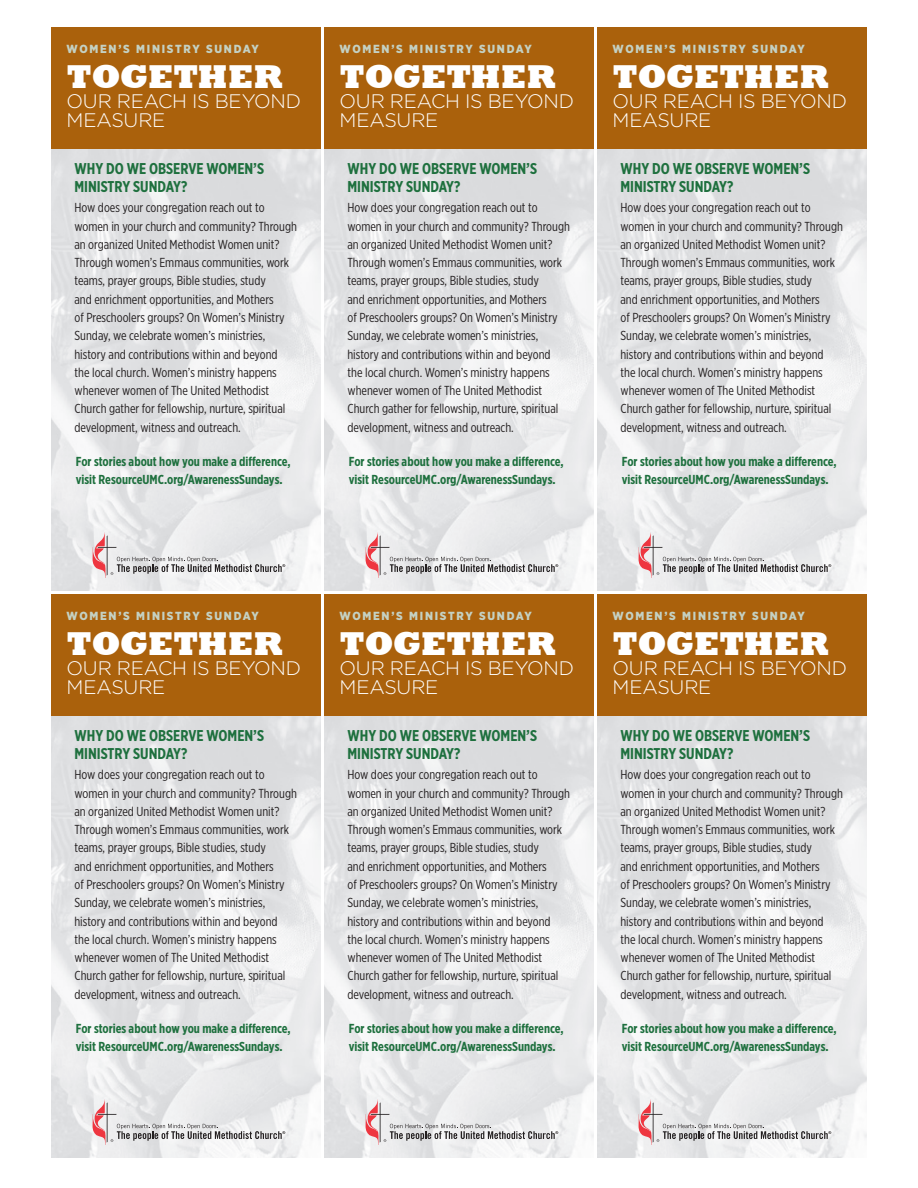
<style>
.page{position:relative;width:918px;height:1188px;background:#fff}
.page>*{position:absolute;margin:0;border:0;box-sizing:border-box;transform-origin:0 0}
.t1{font:800 33.9px "Rockwell";letter-spacing:-.015em;color:#fff}
.t2{font:300 19.5px/19.5px "Gotham";letter-spacing:-.015em;color:#fff}
.t3{font:700 15.6px/18.3px "Gotham X Narrow";color:#1e703e}
.t4{font:13.05px/18.3px "Gotham X Narrow";color:#231f20}
.t5{font:700 13.05px/18.3px "Gotham X Narrow";color:#1e703e}
.t6{font:900 11.7px "Gotham Narrow";letter-spacing:.15em;color:#c4d1c3}
</style>
<div class="page">
<img style="left:51px;top:148px;width:270px;height:442px">
<div style="left:51px;top:27px;width:270px;height:121px;background:#aa610c"></div>
<svg style="left:93px;top:532px;width:192px;height:46px"></svg>
<img style="left:324px;top:148px;width:270px;height:442px">
<div style="left:324px;top:27px;width:270px;height:121px;background:#aa610c"></div>
<svg style="left:366px;top:532px;width:192px;height:46px"></svg>
<img style="left:597px;top:148px;width:270px;height:442px">
<div style="left:597px;top:27px;width:270px;height:121px;background:#aa610c"></div>
<svg style="left:639px;top:532px;width:192px;height:46px"></svg>
<img style="left:51px;top:715px;width:270px;height:442px">
<div style="left:51px;top:594px;width:270px;height:121px;background:#aa610c"></div>
<svg style="left:93px;top:1099px;width:192px;height:46px"></svg>
<img style="left:324px;top:715px;width:270px;height:442px">
<div style="left:324px;top:594px;width:270px;height:121px;background:#aa610c"></div>
<svg style="left:366px;top:1099px;width:192px;height:46px"></svg>
<img style="left:597px;top:715px;width:270px;height:442px">
<div style="left:597px;top:594px;width:270px;height:121px;background:#aa610c"></div>
<svg style="left:639px;top:1099px;width:192px;height:46px"></svg>
<p class="t6" style="left:67px;top:42px;width:194px">WOMEN’S MINISTRY SUNDAY</p>
<h1 class="t1" style="left:67px;top:57px;width:218px">TOGETHER</h1>
<h2 class="t2" style="left:67px;top:90px;width:236px">OUR REACH IS BEYOND<br>MEASURE</h2>
<p class="t3" style="left:74px;top:159px;width:191px">WHY DO WE OBSERVE WOMEN’S<br>MINISTRY SUNDAY?</p>
<p class="t4" style="left:74px;top:198px;width:224px">How does your congregation reach out to women in your church and community? Through an organized United Methodist Women unit?<br>Through women’s Emmaus communities, work teams, prayer groups, Bible studies, study<br>and enrichment opportunities, and Mothers<br>of Preschoolers groups? On Women’s Ministry Sunday, we celebrate women’s ministries, history and contributions within and beyond<br>the local church. Women’s ministry happens whenever women of The United Methodist Church gather for fellowship, nurture, spiritual development, witness and outreach.</p>
<p class="t5" style="left:76px;top:452px;width:216px">For stories about how you make a difference, visit ResourceUMC.org/AwarenessSundays.</p>
<p class="t6" style="left:340px;top:42px;width:194px">WOMEN’S MINISTRY SUNDAY</p>
<h1 class="t1" style="left:340px;top:57px;width:218px">TOGETHER</h1>
<h2 class="t2" style="left:340px;top:90px;width:236px">OUR REACH IS BEYOND<br>MEASURE</h2>
<p class="t3" style="left:347px;top:159px;width:191px">WHY DO WE OBSERVE WOMEN’S<br>MINISTRY SUNDAY?</p>
<p class="t4" style="left:347px;top:198px;width:224px">How does your congregation reach out to women in your church and community? Through an organized United Methodist Women unit?<br>Through women’s Emmaus communities, work teams, prayer groups, Bible studies, study<br>and enrichment opportunities, and Mothers<br>of Preschoolers groups? On Women’s Ministry Sunday, we celebrate women’s ministries, history and contributions within and beyond<br>the local church. Women’s ministry happens whenever women of The United Methodist Church gather for fellowship, nurture, spiritual development, witness and outreach.</p>
<p class="t5" style="left:349px;top:452px;width:216px">For stories about how you make a difference, visit ResourceUMC.org/AwarenessSundays.</p>
<p class="t6" style="left:613px;top:42px;width:194px">WOMEN’S MINISTRY SUNDAY</p>
<h1 class="t1" style="left:613px;top:57px;width:218px">TOGETHER</h1>
<h2 class="t2" style="left:613px;top:90px;width:236px">OUR REACH IS BEYOND<br>MEASURE</h2>
<p class="t3" style="left:620px;top:159px;width:191px">WHY DO WE OBSERVE WOMEN’S<br>MINISTRY SUNDAY?</p>
<p class="t4" style="left:620px;top:198px;width:224px">How does your congregation reach out to women in your church and community? Through an organized United Methodist Women unit?<br>Through women’s Emmaus communities, work teams, prayer groups, Bible studies, study<br>and enrichment opportunities, and Mothers<br>of Preschoolers groups? On Women’s Ministry Sunday, we celebrate women’s ministries, history and contributions within and beyond<br>the local church. Women’s ministry happens whenever women of The United Methodist Church gather for fellowship, nurture, spiritual development, witness and outreach.</p>
<p class="t5" style="left:622px;top:452px;width:216px">For stories about how you make a difference, visit ResourceUMC.org/AwarenessSundays.</p>
<p class="t6" style="left:67px;top:609px;width:194px">WOMEN’S MINISTRY SUNDAY</p>
<h1 class="t1" style="left:67px;top:624px;width:218px">TOGETHER</h1>
<h2 class="t2" style="left:67px;top:657px;width:236px">OUR REACH IS BEYOND<br>MEASURE</h2>
<p class="t3" style="left:74px;top:726px;width:191px">WHY DO WE OBSERVE WOMEN’S<br>MINISTRY SUNDAY?</p>
<p class="t4" style="left:74px;top:765px;width:224px">How does your congregation reach out to women in your church and community? Through an organized United Methodist Women unit?<br>Through women’s Emmaus communities, work teams, prayer groups, Bible studies, study<br>and enrichment opportunities, and Mothers<br>of Preschoolers groups? On Women’s Ministry Sunday, we celebrate women’s ministries, history and contributions within and beyond<br>the local church. Women’s ministry happens whenever women of The United Methodist Church gather for fellowship, nurture, spiritual development, witness and outreach.</p>
<p class="t5" style="left:76px;top:1019px;width:216px">For stories about how you make a difference, visit ResourceUMC.org/AwarenessSundays.</p>
<p class="t6" style="left:340px;top:609px;width:194px">WOMEN’S MINISTRY SUNDAY</p>
<h1 class="t1" style="left:340px;top:624px;width:218px">TOGETHER</h1>
<h2 class="t2" style="left:340px;top:657px;width:236px">OUR REACH IS BEYOND<br>MEASURE</h2>
<p class="t3" style="left:347px;top:726px;width:191px">WHY DO WE OBSERVE WOMEN’S<br>MINISTRY SUNDAY?</p>
<p class="t4" style="left:347px;top:765px;width:224px">How does your congregation reach out to women in your church and community? Through an organized United Methodist Women unit?<br>Through women’s Emmaus communities, work teams, prayer groups, Bible studies, study<br>and enrichment opportunities, and Mothers<br>of Preschoolers groups? On Women’s Ministry Sunday, we celebrate women’s ministries, history and contributions within and beyond<br>the local church. Women’s ministry happens whenever women of The United Methodist Church gather for fellowship, nurture, spiritual development, witness and outreach.</p>
<p class="t5" style="left:349px;top:1019px;width:216px">For stories about how you make a difference, visit ResourceUMC.org/AwarenessSundays.</p>
<p class="t6" style="left:613px;top:609px;width:194px">WOMEN’S MINISTRY SUNDAY</p>
<h1 class="t1" style="left:613px;top:624px;width:218px">TOGETHER</h1>
<h2 class="t2" style="left:613px;top:657px;width:236px">OUR REACH IS BEYOND<br>MEASURE</h2>
<p class="t3" style="left:620px;top:726px;width:191px">WHY DO WE OBSERVE WOMEN’S<br>MINISTRY SUNDAY?</p>
<p class="t4" style="left:620px;top:765px;width:224px">How does your congregation reach out to women in your church and community? Through an organized United Methodist Women unit?<br>Through women’s Emmaus communities, work teams, prayer groups, Bible studies, study<br>and enrichment opportunities, and Mothers<br>of Preschoolers groups? On Women’s Ministry Sunday, we celebrate women’s ministries, history and contributions within and beyond<br>the local church. Women’s ministry happens whenever women of The United Methodist Church gather for fellowship, nurture, spiritual development, witness and outreach.</p>
<p class="t5" style="left:622px;top:1019px;width:216px">For stories about how you make a difference, visit ResourceUMC.org/AwarenessSundays.</p>
</div>
